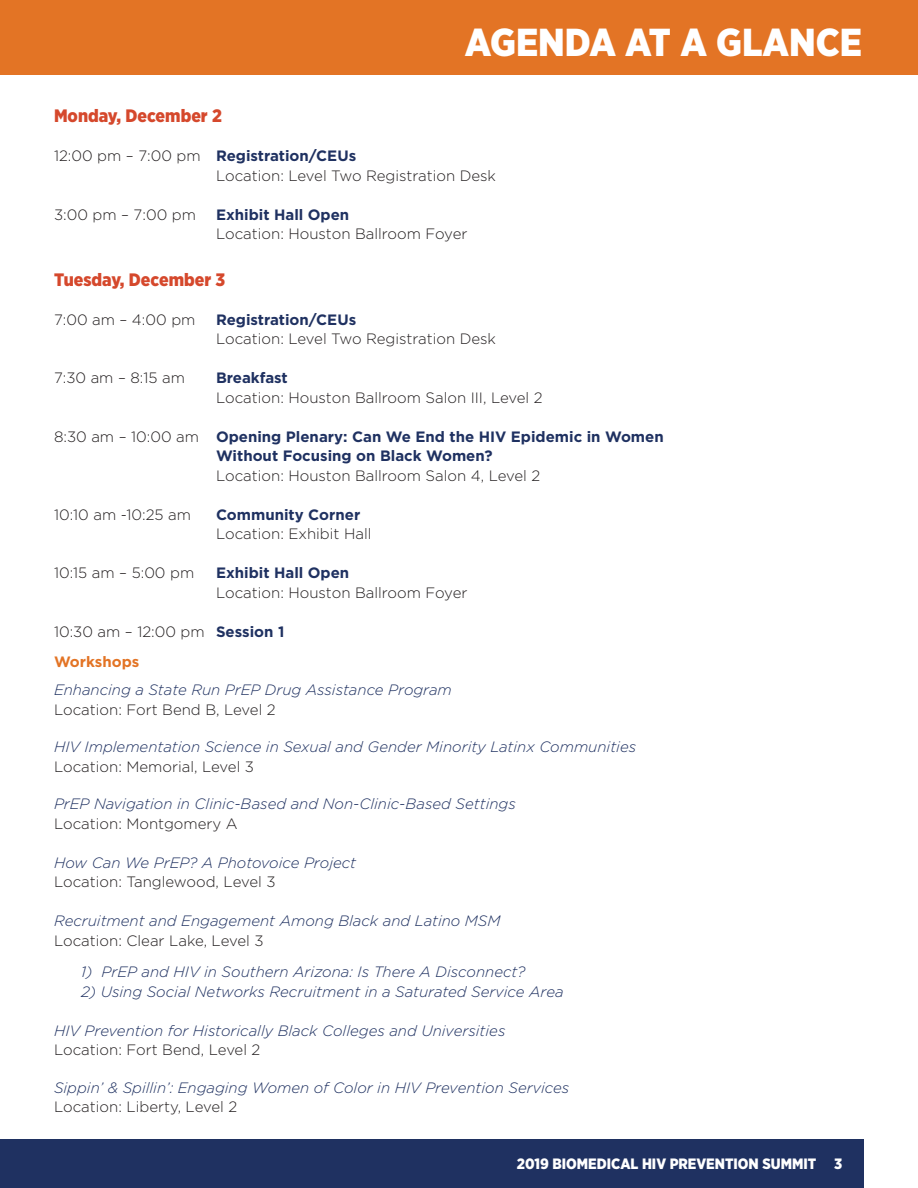
<style>
.page{position:relative;width:918px;height:1188px;background:#fff}
.page>*{position:absolute;margin:0;border:0;box-sizing:border-box;transform-origin:0 0}
.t1{font:900 39px "Gotham Narrow";color:#fff}
.Body{font:900 18px "Gotham Narrow";color:#d5482c}
.Body-2{font:300 15px/19.5px "Gotham";color:#231f20}
.Heading{font:italic 300 15px "Gotham";color:#1f3161}
.Body-3{font:700 15px/19.5px "Gotham";color:#1f3161}
.Body_A{font:italic 300 15px "Gotham";color:#1f3161}
.Body-4{font:italic 300 15px "Gotham";color:#1f3161}
.t2{font:900 15px "Gotham Narrow";color:#fff}
.Body-5{font:700 15px "Gotham";color:#e37425}
.s1{font-weight:300;color:#231f20}
.s2{font-weight:700;color:#1f3161}
</style>
<div class="page">
<div style="left:0;top:0;width:918px;height:74px;background:#e37425"></div>
<div style="left:0;top:1139px;width:864px;height:49px;background:#1f3161"></div>
<p class="t1" style="left:465px;top:16px;width:399px">AGENDA AT A GLANCE</p>
<p class="Body" style="left:54px;top:104px;width:169px">Monday, December 2</p>
<p class="Body-3" style="left:54px;top:146px;width:304px"><span class="s1">12:00 pm – 7:00 pm</span> Registration/CEUs</p>
<p class="Body-2" style="left:216px;top:165px;width:282px">Location: Level Two Registration Desk</p>
<p class="Body-2" style="left:54px;top:204px;width:144px">3:00 pm – 7:00 pm</p>
<p class="Body-3" style="left:216px;top:205px;width:135px">Exhibit Hall Open</p>
<p class="Body-2" style="left:216px;top:224px;width:253px">Location: Houston Ballroom Foyer</p>
<p class="Body" style="left:54px;top:268px;width:173px">Tuesday, December 3</p>
<p class="Body-2" style="left:54px;top:309px;width:143px">7:00 am – 4:00 pm</p>
<p class="Body-3" style="left:216px;top:310px;width:142px">Registration/CEUs</p>
<p class="Body-2" style="left:216px;top:329px;width:282px">Location: Level Two Registration Desk</p>
<p class="Body-2" style="left:54px;top:368px;width:133px">7:30 am – 8:15 am</p>
<p class="Body-3" style="left:216px;top:368px;width:73px">Breakfast</p>
<p class="Body-2" style="left:216px;top:387px;width:328px">Location: Houston Ballroom Salon III, Level 2</p>
<p class="Body-3" style="left:216px;top:427px;width:449px;text-indent:-162px"><span class="s1">8:30 am – 10:00 am</span> Opening Plenary: Can We End the HIV Epidemic in Women<br>Without Focusing on Black Women?</p>
<p class="Body-2" style="left:216px;top:465px;width:326px">Location: Houston Ballroom Salon 4, Level 2</p>
<p class="Body-2" style="left:54px;top:504px;width:139px">10:10 am -10:25 am</p>
<p class="Body-2" style="left:216px;top:504px;width:157px"><span class="s2">Community Corner<br></span>Location: Exhibit Hall</p>
<p class="Body-2" style="left:54px;top:563px;width:142px">10:15 am – 5:00 pm</p>
<p class="Body-3" style="left:216px;top:563px;width:135px">Exhibit Hall Open</p>
<p class="Body-2" style="left:216px;top:582px;width:253px">Location: Houston Ballroom Foyer</p>
<p class="Body-2" style="left:54px;top:621px;width:232px">10:30 am – 12:00 pm <span class="s2">Session 1</span></p>
<p class="Body-5" style="left:54px;top:652px;width:87px">Workshops</p>
<p class="Heading" style="left:54px;top:681px;width:399px">Enhancing a State Run PrEP Drug Assistance Program</p>
<p class="Body-2" style="left:54px;top:699px;width:223px">Location: Fort Bend B, Level 2</p>
<p class="Heading" style="left:54px;top:738px;width:584px">HIV Implementation Science in Sexual and Gender Minority Latinx Communities</p>
<p class="Body-2" style="left:54px;top:756px;width:202px">Location: Memorial, Level 3</p>
<p class="Heading" style="left:54px;top:795px;width:463px">PrEP Navigation in Clinic-Based and Non-Clinic-Based Settings</p>
<p class="Body-2" style="left:54px;top:813px;width:185px">Location: Montgomery A</p>
<p class="Body_A" style="left:54px;top:853px;width:304px">How Can We PrEP? A Photovoice Project</p>
<p class="Body-2" style="left:54px;top:872px;width:223px">Location: Tanglewood, Level 3</p>
<p class="Body-4" style="left:54px;top:912px;width:448px">Recruitment and Engagement Among Black and Latino MSM</p>
<p class="Body-2" style="left:54px;top:930px;width:211px">Location: Clear Lake, Level 3</p>
<p class="Heading" style="left:81px;top:963px;width:446px">1) PrEP and HIV in Southern Arizona: Is There A Disconnect?</p>
<p class="Body_A" style="left:81px;top:982px;width:484px">2) Using Social Networks Recruitment in a Saturated Service Area</p>
<p class="Body_A" style="left:54px;top:1021px;width:453px">HIV Prevention for Historically Black Colleges and Universities</p>
<p class="Body-2" style="left:54px;top:1040px;width:208px">Location: Fort Bend, Level 2</p>
<p class="Heading" style="left:54px;top:1078px;width:517px">Sippin’ &amp; Spillin’: Engaging Women of Color in HIV Prevention Services</p>
<p class="Body-2" style="left:54px;top:1097px;width:185px">Location: Liberty, Level 2</p>
<p class="t2" style="left:517px;top:1154px;width:327px">2019 BIOMEDICAL HIV PREVENTION SUMMIT 3</p>
</div>
